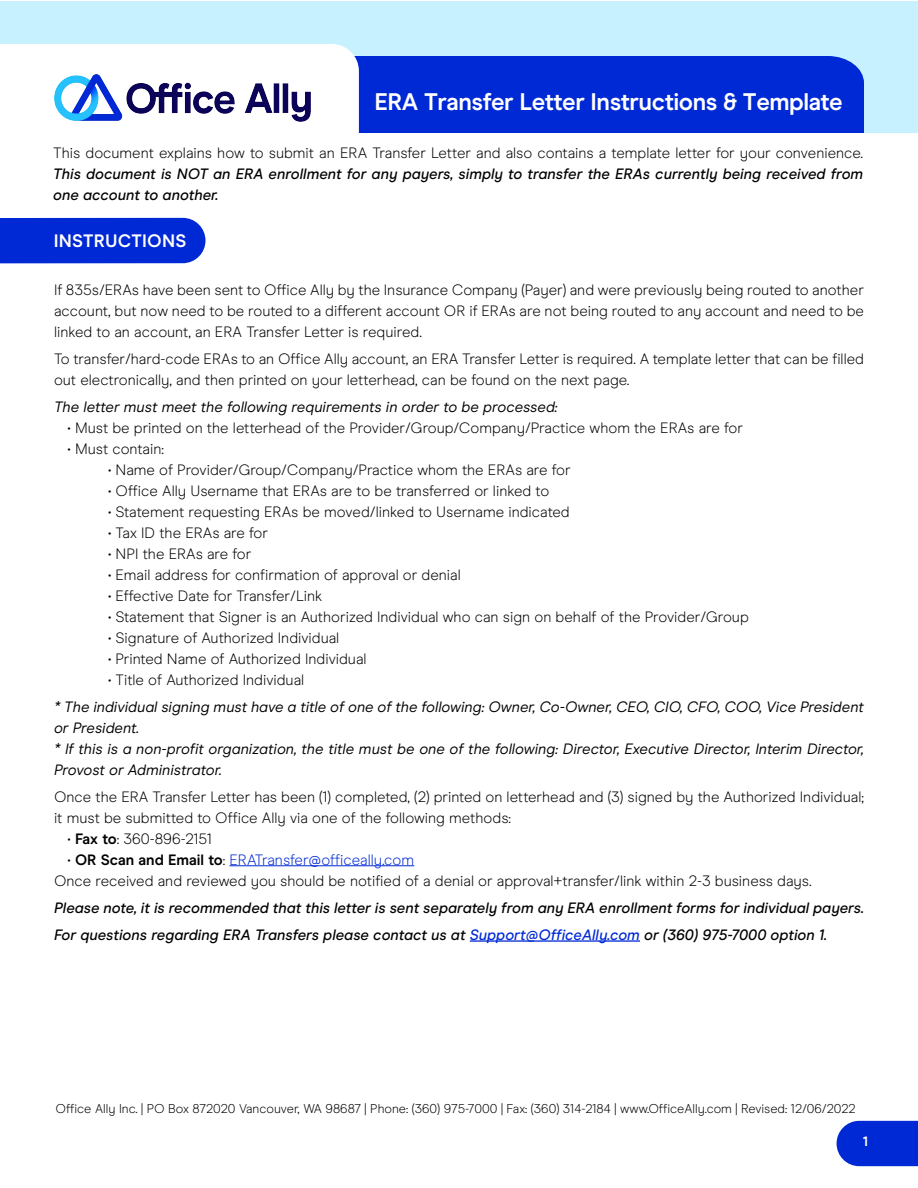
<style>
.page{position:relative;width:918px;height:1188px;background:#fff}
.page>*{position:absolute;margin:0;border:0;box-sizing:border-box;transform-origin:0 0}
.t1{font:700 24px "Modern Era";letter-spacing:-.02em;color:#fff}
.t2{font:700 18px "Modern Era";letter-spacing:.01em;color:#fff}
.t3{font:300 15px/21px "Modern Era";color:#000}
.t4{font:italic 500 15px/21px "Modern Era";color:#000}
.t5{font:italic 15px/21px "Modern Era";color:#000}
.t6{font:700 13.5px "Modern Era";color:#fff}
.t7{font:300 12.75px "Modern Era";color:#000}
.s1{font-weight:700}
.s2{color:#0029d6}
</style>
<div class="page">
<div style="left:0;top:1px;width:918px;height:146px;background:#c7f1ff"></div>
<div style="left:359px;top:56px;width:505px;height:77px;background:#0029d6"></div>
<div style="left:0;top:44px;width:359px;height:89px;background:#fff"></div>
<img style="left:54px;top:75px;width:256px;height:46px">
<div style="left:0;top:133px;width:918px;height:107px;background:#fff"></div>
<div style="left:0;top:218px;width:206px;height:45px;background:#0029d6"></div>
<div style="left:837px;top:1121px;width:81px;height:45px;background:#0029d6"></div>
<hr style="left:229px;top:865px;width:185px;height:1px;background:#0029d6">
<hr style="left:470px;top:940px;width:170px;height:2px;background:#0029d6">
<h1 class="t1" style="left:374px;top:88px;width:470px">ERA Transfer Letter Instructions &amp; Template</h1>
<p class="t3" style="left:53px;top:143px;width:811px">This document explains how to submit an ERA Transfer Letter and also contains a template letter for your convenience.</p>
<p class="t4" style="left:53px;top:164px;width:812px">This document is NOT an ERA enrollment for any payers, simply to transfer the ERAs currently being received from one account to another.</p>
<p class="t2" style="left:54px;top:230px;width:134px">INSTRUCTIONS</p>
<p class="t3" style="left:54px;top:279px;width:812px;text-align:justify">If 835s/ERAs have been sent to Office Ally by the Insurance Company (Payer) and were previously being routed to another account, but now need to be routed to a different account OR if ERAs are not being routed to any account and need to be linked to an account, an ERA Transfer Letter is required.</p>
<p class="t3" style="left:54px;top:348px;width:812px">To transfer/hard-code ERAs to an Office Ally account, an ERA Transfer Letter is required. A template letter that can be filled out electronically, and then printed on your letterhead, can be found on the next page.</p>
<p class="t5" style="left:54px;top:396px;width:505px">The letter must meet the following requirements in order to be processed:</p>
<p class="t3" style="left:68px;top:417px;width:677px">• Must be printed on the letterhead of the Provider/Group/Company/Practice whom the ERAs are for</p>
<p class="t3" style="left:68px;top:438px;width:98px">• Must contain:</p>
<p class="t3" style="left:108px;top:459px;width:464px">• Name of Provider/Group/Company/Practice whom the ERAs are for</p>
<p class="t3" style="left:108px;top:480px;width:443px">• Office Ally Username that ERAs are to be transferred or linked to</p>
<p class="t3" style="left:108px;top:501px;width:463px">• Statement requesting ERAs be moved/linked to Username indicated</p>
<p class="t3" style="left:108px;top:522px;width:162px">• Tax ID the ERAs are for</p>
<p class="t3" style="left:108px;top:543px;width:145px">• NPI the ERAs are for</p>
<p class="t3" style="left:108px;top:564px;width:354px">• Email address for confirmation of approval or denial</p>
<p class="t3" style="left:108px;top:585px;width:216px">• Effective Date for Transfer/Link</p>
<p class="t3" style="left:108px;top:606px;width:642px">• Statement that Signer is an Authorized Individual who can sign on behalf of the Provider/Group</p>
<p class="t3" style="left:108px;top:627px;width:233px">• Signature of Authorized Individual</p>
<p class="t3" style="left:108px;top:648px;width:260px">• Printed Name of Authorized Individual</p>
<p class="t3" style="left:108px;top:669px;width:198px">• Title of Authorized Individual</p>
<p class="t5" style="left:54px;top:696px;width:812px">* The individual signing must have a title of one of the following: Owner, Co-Owner, CEO, CIO, CFO, COO, Vice President or President.<br>* If this is a non-profit organization, the title must be one of the following: Director, Executive Director, Interim Director, Provost or Administrator.</p>
<p class="t3" style="left:54px;top:786px;width:811px">Once the ERA Transfer Letter has been (1) completed, (2) printed on letterhead and (3) signed by the Authorized Individual; it must be submitted to Office Ally via one of the following methods:</p>
<p class="t3" style="left:68px;top:828px;width:146px">• <span class="s1">Fax to</span>: 360-896-2151</p>
<p class="t3" style="left:54px;top:849px;width:759px;text-indent:14px">• <span class="s1">OR Scan and Email to</span>: <span class="s2">ERATransfer@officeally.com<br></span>Once received and reviewed you should be notified of a denial or approval+transfer/link within 2-3 business days.</p>
<p class="t4" style="left:54px;top:894px;width:811px;line-height:27px">Please note, it is recommended that this letter is sent separately from any ERA enrollment forms for individual payers.<br>For questions regarding ERA Transfers please contact us at <span class="s2">Support@OfficeAlly.com</span> or (360) 975-7000 option 1.</p>
<p class="t7" style="left:55px;top:1102px;width:802px">Office Ally Inc. | PO Box 872020 Vancouver, WA 98687 | Phone: (360) 975-7000 | Fax: (360) 314-2184 | www.OfficeAlly.com | Revised: 12/06/2022</p>
<p class="t6" style="left:863px;top:1133px;width:7px">1</p>
</div>
